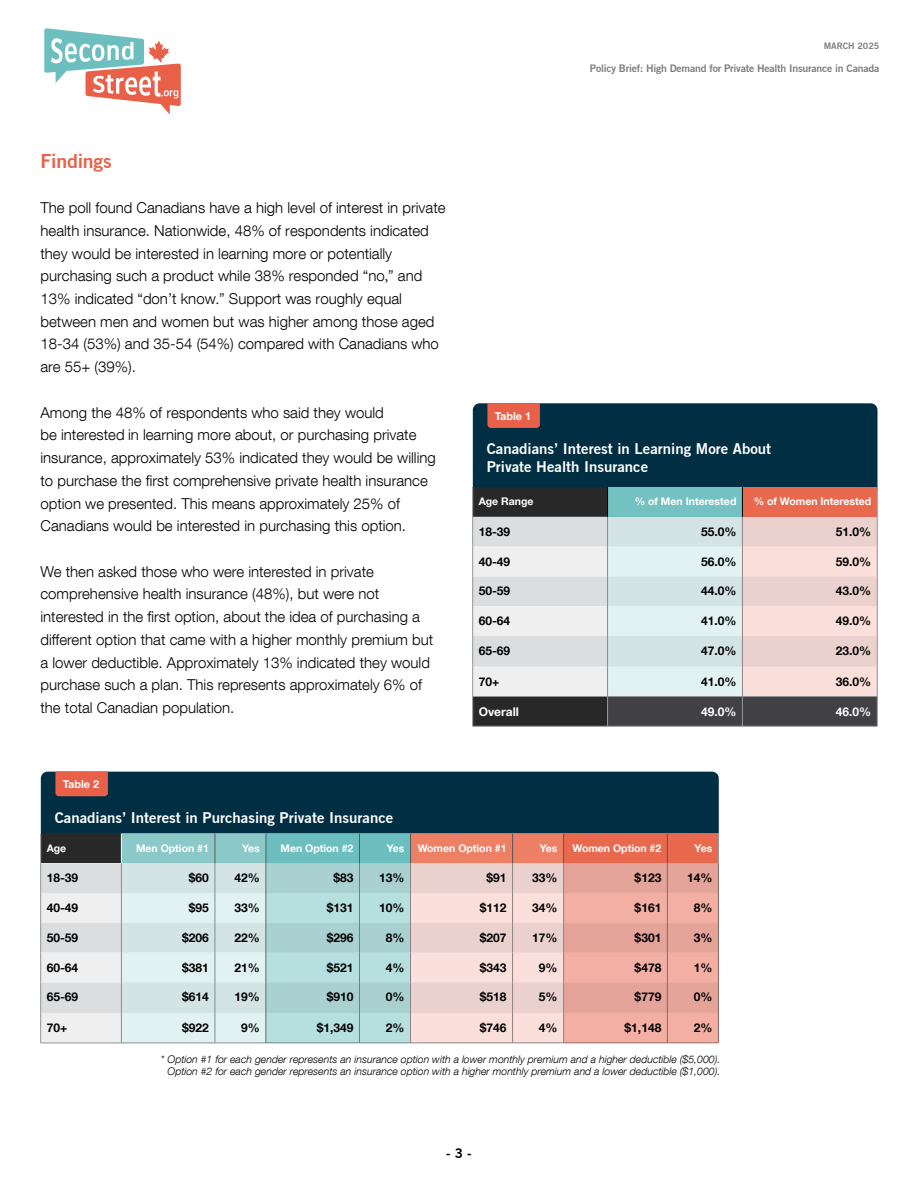
<style>
.page{position:relative;width:918px;height:1188px;background:#fff}
.page>*{position:absolute;margin:0;border:0;box-sizing:border-box;transform-origin:0 0}
.t1{font:700 19.5px "Trade Gothic No.2";letter-spacing:-.01em;color:#e86048}
.t2{font:300 15px/22.8px "Helvetica Neue LT Com";color:#000}
.t3{font:700 15px/17.4px "Trade Gothic No.2";color:#fff}
.t4{font:700 13.5px "Trade Gothic No.2";color:#000}
.t5{font:700 12px "Helvetica Neue LT Com";color:#000}
.t6{font:700 12px "Helvetica Neue LT Com";color:#fff}
.t7{font:700 10.95px "Helvetica Neue LT Com";color:#fff}
.t8{font:italic 300 10.5px/12.6px "Helvetica Neue LT Com";color:#000;text-align:right}
.t9{font:700 10.5px "Helvetica Neue LT Com";color:#fff}
.t10{font:700 10.5px "Trade Gothic No.2";letter-spacing:-.02em;color:#7c7e81}
.t11{font:700 9px "Trade Gothic No.2";color:#7c7e81}
.s1{font-family:"Minion Pro";font-weight:400}
.s2{font-family:"Helvetica Neue LT"}
</style>
<div class="page">
<svg style="left:44px;top:28px;width:137px;height:86px"></svg>
<svg style="left:472px;top:403px;width:406px;height:323px;background:#647178"></svg>
<hr style="left:472px;top:726px;width:136px;height:1px;background:#939598">
<hr style="left:608px;top:726px;width:134px;height:1px;background:#939598">
<hr style="left:742px;top:726px;width:136px;height:1px;background:#939598">
<hr style="left:607px;top:487px;width:1px;height:30px;background:#000">
<hr style="left:742px;top:487px;width:1px;height:30px;background:#000">
<hr style="left:40px;top:1013px;width:1px;height:30px;background:#939598">
<hr style="left:40px;top:1043px;width:81px;height:1px;background:#939598">
<hr style="left:121px;top:1043px;width:94px;height:1px;background:#939598">
<hr style="left:215px;top:1043px;width:51px;height:1px;background:#939598">
<hr style="left:266px;top:1043px;width:93px;height:1px;background:#939598">
<hr style="left:359px;top:1043px;width:52px;height:1px;background:#939598">
<hr style="left:411px;top:1043px;width:102px;height:1px;background:#939598">
<hr style="left:513px;top:1043px;width:51px;height:1px;background:#939598">
<hr style="left:564px;top:1043px;width:103px;height:1px;background:#939598">
<hr style="left:667px;top:1043px;width:52px;height:1px;background:#939598">
<svg style="left:40px;top:771px;width:679px;height:242px;background:#56676e"></svg>
<div style="left:743px;top:517px;width:134px;height:179px;background:#f2d9d4"></div>
<div style="left:608px;top:517px;width:134px;height:179px;background:#dbebeb"></div>
<div style="left:121px;top:863px;width:145px;height:180px;background:linear-gradient(to right,#dbebeb,#dae9ea)"></div>
<div style="left:410px;top:863px;width:154px;height:180px;background:#f1d8d4"></div>
<div style="left:266px;top:863px;width:144px;height:180px;background:linear-gradient(to right,#b0d8d8,#b0d8d8)"></div>
<div style="left:564px;top:863px;width:155px;height:180px;background:linear-gradient(to right,#ecaa9e,#eba99e)"></div>
<p class="t11" style="left:824px;top:40px;width:57px">MARCH 2025</p>
<h1 class="t1" style="left:40px;top:149px;width:73px">Findings</h1>
<p class="t2" style="left:40px;top:196px;width:407px">The poll found Canadians have a high level of interest in private health insurance. Nationwide, 48% of respondents indicated they would be interested in learning more or potentially purchasing such a product while 38% responded “no<span class="s1">,</span>” and 13% indicated “don’t know<span class="s1">.</span>” Support was roughly equal between men and women but was higher among those aged 18-34 (53%) and 35-54 (54%) compared with Canadians who are 55+ (39%).</p>
<p class="t2" style="left:40px;top:401px;width:397px">Among the 48% of respondents who said they would<br>be interested <span class="s2">in</span> learning more about, or purchasing private insurance, approximately 53% indicated they would be willing to purchase the first comprehensive private health insurance option we presented. This means approximately 25% of Canadians would be interested in purchasing this option.</p>
<p class="t2" style="left:40px;top:560px;width:394px">We then asked those who were interested in private comprehensive health insurance (48%), but were not interested in the first option, about the idea of purchasing a different option that came with a higher monthly premium but a lower deductible. Approximately 13% indicated they would purchase such a plan. This represents approximately 6% of the total Canadian population.</p>
<p class="t7" style="left:63px;top:778px;width:38px">Table 2</p>
<p class="t3" style="left:55px;top:808px;width:340px">Canadians’ Interest in Purchasing Private Insurance</p>
<p class="t10" style="left:590px;top:62px;width:291px">Policy Brief: High Demand for Private Health Insurance in Canada</p>
<p class="t7" style="left:495px;top:409px;width:38px">Table 1</p>
<p class="t3" style="left:487px;top:440px;width:286px">Canadians’ Interest in Learning More About<br>Private Health Insurance</p>
<p class="t9" style="left:479px;top:495px;width:56px">Age Range</p>
<p class="t9" style="left:635px;top:495px;width:103px">% of Men Interested</p>
<p class="t9" style="left:754px;top:495px;width:119px">% of Women Interested</p>
<p class="t5" style="left:479px;top:524px;width:33px">18-39</p>
<p class="t5" style="left:701px;top:524px;width:37px">55.0%</p>
<p class="t5" style="left:836px;top:524px;width:37px">51.0%</p>
<p class="t5" style="left:479px;top:554px;width:33px">40-49</p>
<p class="t5" style="left:701px;top:554px;width:37px">56.0%</p>
<p class="t5" style="left:836px;top:554px;width:37px">59.0%</p>
<p class="t5" style="left:479px;top:584px;width:33px">50-59</p>
<p class="t5" style="left:701px;top:584px;width:37px">44.0%</p>
<p class="t5" style="left:836px;top:584px;width:37px">43.0%</p>
<p class="t5" style="left:479px;top:613px;width:33px">60-64</p>
<p class="t5" style="left:701px;top:613px;width:37px">41.0%</p>
<p class="t5" style="left:836px;top:613px;width:37px">49.0%</p>
<p class="t5" style="left:479px;top:643px;width:33px">65-69</p>
<p class="t5" style="left:701px;top:643px;width:37px">47.0%</p>
<p class="t5" style="left:836px;top:643px;width:37px">23.0%</p>
<p class="t5" style="left:479px;top:674px;width:22px">70+</p>
<p class="t5" style="left:701px;top:674px;width:37px">41.0%</p>
<p class="t5" style="left:836px;top:674px;width:37px">36.0%</p>
<p class="t6" style="left:479px;top:704px;width:42px">Overall</p>
<p class="t6" style="left:701px;top:704px;width:37px">49.0%</p>
<p class="t6" style="left:836px;top:704px;width:37px">46.0%</p>
<p class="t9" style="left:47px;top:841px;width:21px">Age</p>
<p class="t9" style="left:136px;top:841px;width:74px">Men Option #1</p>
<p class="t9" style="left:242px;top:841px;width:19px">Yes</p>
<p class="t9" style="left:281px;top:841px;width:74px">Men Option #2</p>
<p class="t9" style="left:387px;top:841px;width:19px">Yes</p>
<p class="t9" style="left:418px;top:841px;width:90px">Women Option #1</p>
<p class="t9" style="left:540px;top:841px;width:19px">Yes</p>
<p class="t9" style="left:572px;top:841px;width:90px">Women Option #2</p>
<p class="t9" style="left:695px;top:841px;width:19px">Yes</p>
<p class="t5" style="left:47px;top:871px;width:33px">18-39</p>
<p class="t5" style="left:189px;top:871px;width:22px">$60</p>
<p class="t5" style="left:235px;top:871px;width:27px">42%</p>
<p class="t5" style="left:333px;top:871px;width:22px">$83</p>
<p class="t5" style="left:379px;top:871px;width:27px">13%</p>
<p class="t5" style="left:487px;top:871px;width:22px">$91</p>
<p class="t5" style="left:532px;top:871px;width:27px">33%</p>
<p class="t5" style="left:635px;top:871px;width:28px">$123</p>
<p class="t5" style="left:687px;top:871px;width:27px">14%</p>
<p class="t5" style="left:47px;top:900px;width:33px">40-49</p>
<p class="t5" style="left:189px;top:900px;width:22px">$95</p>
<p class="t5" style="left:235px;top:900px;width:27px">33%</p>
<p class="t5" style="left:327px;top:900px;width:28px">$131</p>
<p class="t5" style="left:379px;top:900px;width:27px">10%</p>
<p class="t5" style="left:480px;top:900px;width:28px">$112</p>
<p class="t5" style="left:532px;top:900px;width:27px">34%</p>
<p class="t5" style="left:635px;top:900px;width:28px">$161</p>
<p class="t5" style="left:694px;top:900px;width:20px">8%</p>
<p class="t5" style="left:47px;top:930px;width:33px">50-59</p>
<p class="t5" style="left:182px;top:930px;width:28px">$206</p>
<p class="t5" style="left:235px;top:930px;width:27px">22%</p>
<p class="t5" style="left:327px;top:930px;width:28px">$296</p>
<p class="t5" style="left:386px;top:930px;width:20px">8%</p>
<p class="t5" style="left:480px;top:930px;width:28px">$207</p>
<p class="t5" style="left:532px;top:930px;width:27px">17%</p>
<p class="t5" style="left:635px;top:930px;width:28px">$301</p>
<p class="t5" style="left:694px;top:930px;width:20px">3%</p>
<p class="t5" style="left:47px;top:960px;width:33px">60-64</p>
<p class="t5" style="left:182px;top:960px;width:28px">$381</p>
<p class="t5" style="left:235px;top:960px;width:27px">21%</p>
<p class="t5" style="left:327px;top:960px;width:28px">$521</p>
<p class="t5" style="left:386px;top:960px;width:20px">4%</p>
<p class="t5" style="left:480px;top:960px;width:28px">$343</p>
<p class="t5" style="left:539px;top:960px;width:20px">9%</p>
<p class="t5" style="left:635px;top:960px;width:28px">$478</p>
<p class="t5" style="left:694px;top:960px;width:20px">1%</p>
<p class="t5" style="left:47px;top:990px;width:33px">65-69</p>
<p class="t5" style="left:182px;top:990px;width:28px">$614</p>
<p class="t5" style="left:235px;top:990px;width:27px">19%</p>
<p class="t5" style="left:327px;top:990px;width:28px">$910</p>
<p class="t5" style="left:386px;top:990px;width:20px">0%</p>
<p class="t5" style="left:480px;top:990px;width:28px">$518</p>
<p class="t5" style="left:539px;top:990px;width:20px">5%</p>
<p class="t5" style="left:635px;top:990px;width:28px">$779</p>
<p class="t5" style="left:694px;top:990px;width:20px">0%</p>
<p class="t5" style="left:47px;top:1020px;width:22px">70+</p>
<p class="t5" style="left:182px;top:1020px;width:28px">$922</p>
<p class="t5" style="left:241px;top:1020px;width:20px">9%</p>
<p class="t5" style="left:317px;top:1020px;width:38px">$1,349</p>
<p class="t5" style="left:386px;top:1020px;width:20px">2%</p>
<p class="t5" style="left:480px;top:1020px;width:28px">$746</p>
<p class="t5" style="left:539px;top:1020px;width:20px">4%</p>
<p class="t5" style="left:625px;top:1020px;width:38px">$1,148</p>
<p class="t5" style="left:694px;top:1020px;width:20px">2%</p>
<p class="t8" style="left:161px;top:1053px;width:561px">* Option #1 for each gender represents an insurance option with a lower monthly premium and a higher deductible ($5,000).<br>Option #2 for each gender represents an insurance option with a higher monthly premium and a lower deductible ($1,000).</p>
<p class="t4" style="left:446px;top:1145px;width:27px">- 3 -</p>
</div>
